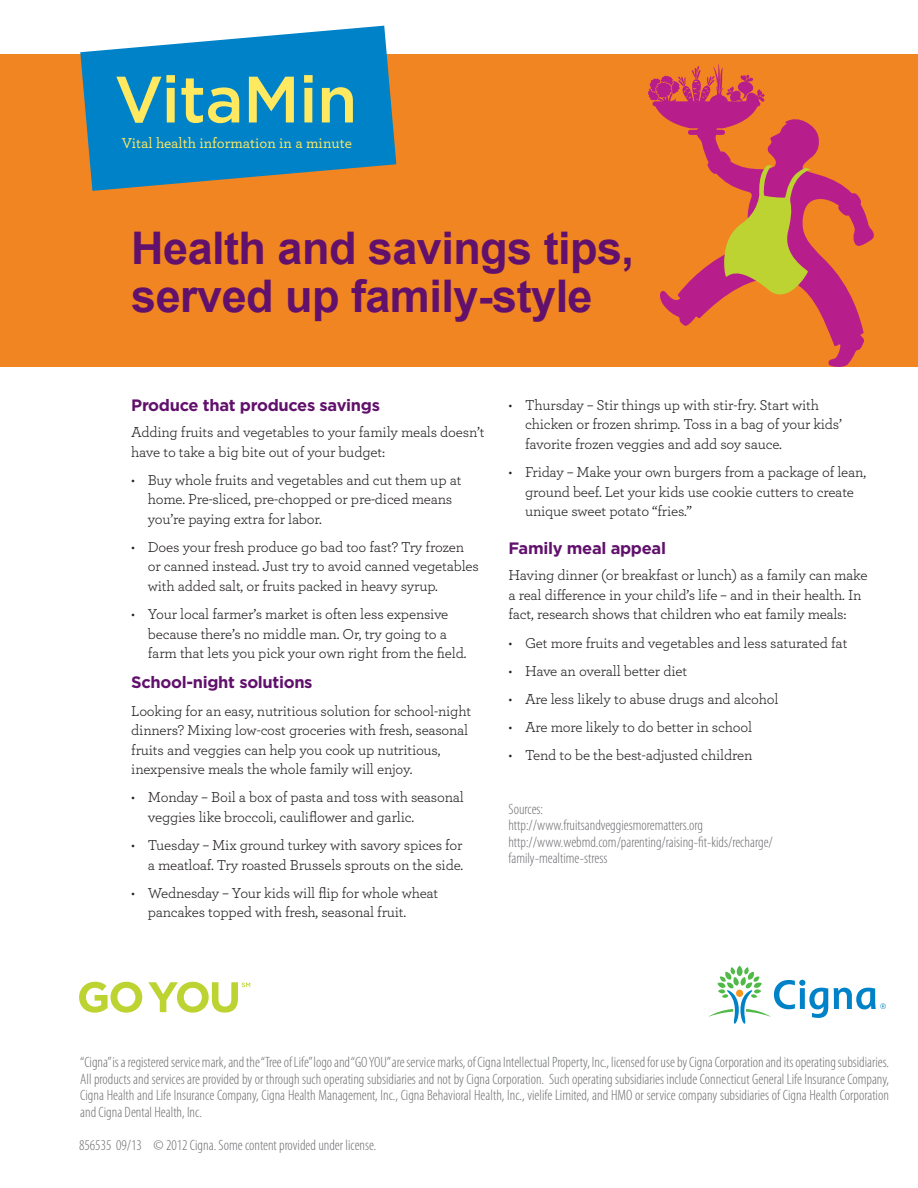
<style>
.page{position:relative;width:918px;height:1188px;background:#fff}
.page>*{position:absolute;margin:0;border:0;box-sizing:border-box;transform-origin:0 0}
.t1{font:500 65.4px "Gotham";letter-spacing:-.01em;color:#ffe961}
.t2{font:700 45px/48px "Arial";letter-spacing:-.01em;color:#61116c}
.t3{font:700 16.5px "Gotham";letter-spacing:-.02em;color:#61116c}
.t4{font:15px/19.5px "Archer";letter-spacing:-.01em;color:#231f20}
.t5{font:300 condensed 15px/16.5px "Myriad Pro";color:#6c6d70;text-align:justify}
.t6{font:500 15px "Archer";color:#ffe961}
</style>
<div class="page">
<div style="left:0;top:54px;width:918px;height:313px;background:#f18521"></div>
<svg style="left:709px;top:966px;width:177px;height:58px"></svg>
<svg style="left:79px;top:982px;width:63px;height:31px"></svg>
<svg style="left:148px;top:982px;width:102px;height:31px"></svg>
<svg style="left:80px;top:26px;width:316px;height:165px;fill:#0082c8"></svg>
<svg style="left:660px;top:119px;width:214px;height:248px"></svg>
<svg style="left:718px;top:165px;width:93px;height:141px"></svg>
<svg style="left:648px;top:64px;width:117px;height:71px"></svg>
<h1 class="t1" style="left:114px;top:57px;width:245px">VitaMin</h1>
<p class="t6" style="left:122px;top:132px;width:232px">Vital health information in a minute</p>
<h2 class="t2" style="left:131px;top:225px;width:504px">Health and savings tips, served up family-style</h2>
<p class="t3" style="left:131px;top:394px;width:250px">Produce that produces savings</p>
<p class="t4" style="left:131px;top:422px;width:355px">Adding fruits and vegetables to your family meals doesn’t have to take a big bite out of your budget:</p>
<p class="t4" style="left:148px;top:469px;width:315px;text-indent:-16px">• Buy whole fruits and vegetables and cut them up at home. Pre-sliced, pre-chopped or pre-diced means you’re paying extra for labor.</p>
<p class="t4" style="left:148px;top:536px;width:333px;text-indent:-16px">• Does your fresh produce go bad too fast? Try frozen or canned instead. Just try to avoid canned vegetables with added salt, or fruits packed in heavy syrup.</p>
<p class="t4" style="left:148px;top:604px;width:320px;text-indent:-16px">• Your local farmer’s market is often less expensive because there’s no middle man. Or, try going to a farm that lets you pick your own right from the field.</p>
<p class="t3" style="left:131px;top:671px;width:183px">School-night solutions</p>
<p class="t4" style="left:131px;top:700px;width:341px">Looking for an easy, nutritious solution for school-night dinners? Mixing low-cost groceries with fresh, seasonal fruits and veggies can help you cook up nutritious, inexpensive meals the whole family will enjoy.</p>
<p class="t4" style="left:148px;top:787px;width:317px;text-indent:-16px">• Monday – Boil a box of pasta and toss with seasonal veggies like broccoli, cauliflower and garlic.</p>
<p class="t4" style="left:131px;top:835px;width:333px;text-align:right">• Tuesday – Mix ground turkey with savory spices for a meatloaf. Try roasted Brussels sprouts on the side.</p>
<p class="t4" style="left:148px;top:882px;width:292px;text-indent:-16px">• Wednesday – Your kids will flip for whole wheat pancakes topped with fresh, seasonal fruit.</p>
<p class="t4" style="left:525px;top:395px;width:318px;text-indent:-16px">• Thursday – Stir things up with stir-fry. Start with chicken or frozen shrimp. Toss in a bag of your kids’ favorite frozen veggies and add soy sauce.</p>
<p class="t4" style="left:525px;top:462px;width:343px;text-indent:-16px">• Friday – Make your own burgers from a package of lean, ground beef. Let your kids use cookie cutters to create unique sweet potato “fries.”</p>
<p class="t3" style="left:509px;top:538px;width:159px">Family meal appeal</p>
<p class="t4" style="left:509px;top:565px;width:361px">Having dinner (or breakfast or lunch) as a family can make a real difference in your child’s life – and in their health. In fact, research shows that children who eat family meals:</p>
<p class="t4" style="left:509px;top:632px;width:340px">• Get more fruits and vegetables and less saturated fat</p>
<p class="t4" style="left:509px;top:660px;width:180px">• Have an overall better diet</p>
<p class="t4" style="left:509px;top:688px;width:272px">• Are less likely to abuse drugs and alcohol</p>
<p class="t4" style="left:509px;top:716px;width:245px">• Are more likely to do better in school</p>
<p class="t4" style="left:509px;top:745px;width:245px">• Tend to be the best-adjusted children</p>
<p class="t5" style="left:509px;top:801px;width:266px;text-align:left">Sources:<br>http://www.fruitsandveggiesmorematters.org http://www.webmd.com/parenting/raising-fit-kids/recharge/ family-mealtime-stress</p>
<p class="t5" style="left:80px;top:1054px;width:810px">“Cigna” is a registered service mark, and the “Tree of Life” logo and “GO YOU” are service marks, of Cigna Intellectual Property, Inc., licensed for use by Cigna Corporation and its operating subsidiaries.<br>All products and services are provided by or through such operating subsidiaries and not by Cigna Corporation. Such operating subsidiaries include Connecticut General Life Insurance Company, Cigna Health and Life Insurance Company, Cigna Health Management, Inc., Cigna Behavioral Health, Inc., vielife Limited, and HMO or service company subsidiaries of Cigna Health Corporation and Cigna Dental Health, Inc.</p>
<p class="t5" style="left:79px;top:1137px;width:299px">856535 09/13 © 2012 Cigna. Some content provided under license.</p>
</div>
